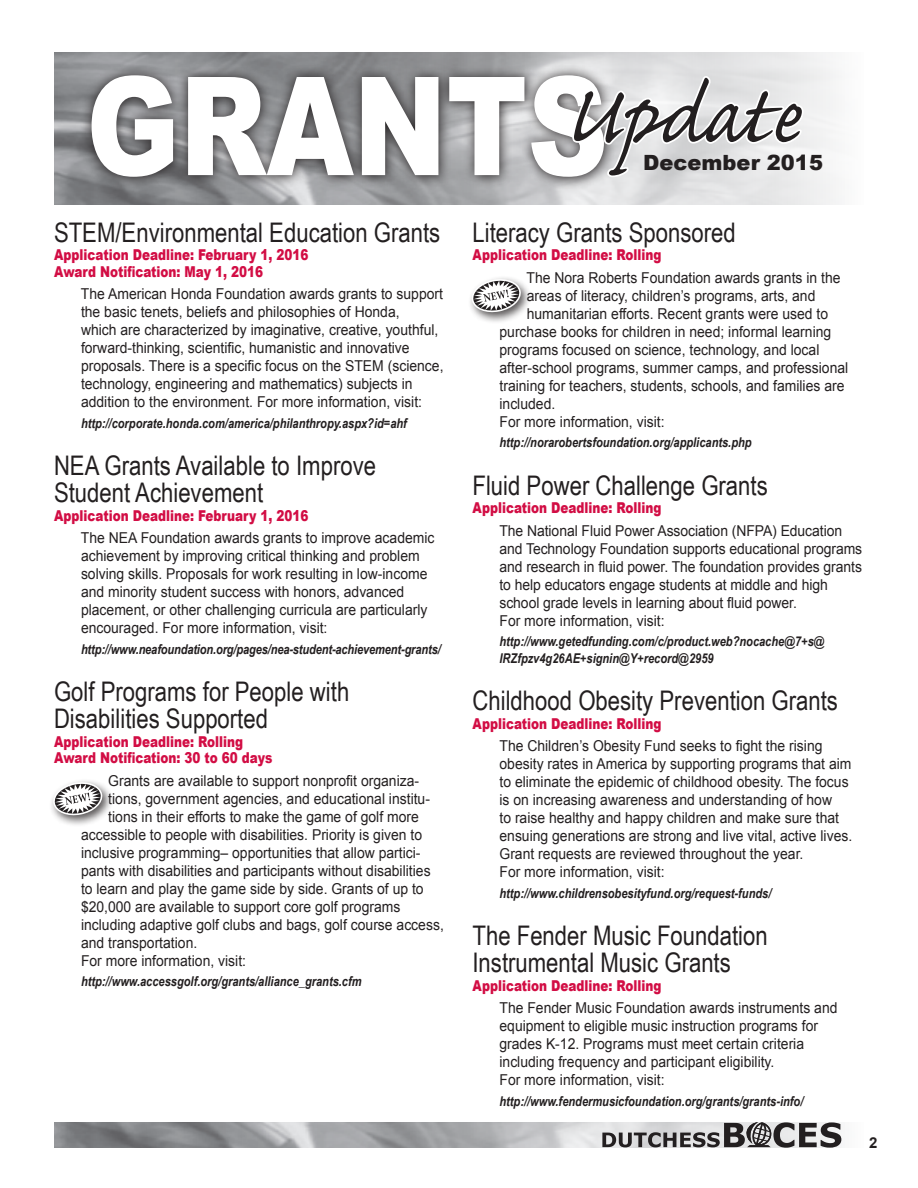
<style>
.page{position:relative;width:918px;height:1188px;background:#fff}
.page>*{position:absolute;margin:0;border:0;box-sizing:border-box;transform-origin:0 0}
.t1{font:105.6px "Caflisch Script Pro";letter-spacing:-.005em;color:#231f20}
.Grant_Name{font:27px/27px "Arial Narrow";color:#231f20}
.t2{font:900 21px "Arial";color:#231f20}
.Description{font:15px/18px "Arial";color:#231f20;scale:.93 1}
.Deadline{font:900 15px/16.5px "Arial";color:#d20d44;scale:.8 1}
.t3{font:700 15px "Arial";color:#231f20}
.URL{font:italic 700 13.5px/16.5px "Arial Narrow";color:#231f20}
</style>
<div class="page">
<img style="left:54px;top:1122px;width:788px;height:25px">
<img style="left:54px;top:53px;width:785px;height:151px">
<svg style="left:80px;top:63px;width:536px;height:126px;background:#96979a"></svg>
<svg style="left:92px;top:75px;width:482px;height:102px"></svg>
<svg style="left:574px;top:73px;width:231px;height:106px"></svg>
<svg style="left:602px;top:1122px;width:239px;height:26px;background:#959395"></svg>
<div style="left:467px;top:274px;width:65px;height:50px;background:#231f20;opacity:.75"></div>
<svg style="left:471px;top:278px;width:50px;height:35px"></svg>
<div style="left:49px;top:778px;width:64px;height:49px;background:#231f20;opacity:.75"></div>
<svg style="left:53px;top:781px;width:50px;height:35px"></svg>
<p class="Grant_Name" style="left:54px;top:218px;width:388px">STEM/Environmental Education Grants</p>
<p class="Deadline" style="left:54px;top:246px;width:320px">Application Deadline: February 1, 2016<br>Award Notification: May 1, 2016</p>
<p class="Description" style="left:81px;top:285px;width:391px">The American Honda Foundation awards grants to support the basic tenets, beliefs and philosophies of Honda,<br>which are characterized by imaginative, creative, youthful, forward-thinking, scientific, humanistic and innovative proposals. There is a specific focus on the STEM (science, technology, engineering and mathematics) subjects in addition to the environment. For more information, visit:</p>
<p class="URL" style="left:81px;top:414px;width:327px">http://corporate.honda.com/america/philanthropy.aspx?id=ahf</p>
<p class="Grant_Name" style="left:54px;top:451px;width:324px">NEA Grants Available to Improve<br>Student Achievement</p>
<p class="Deadline" style="left:54px;top:507px;width:320px">Application Deadline: February 1, 2016</p>
<p class="Description" style="left:81px;top:529px;width:382px">The NEA Foundation awards grants to improve academic achievement by improving critical thinking and problem solving skills. Proposals for work resulting in low-income and minority student success with honors, advanced placement, or other challenging curricula are particularly encouraged. For more information, visit:</p>
<p class="URL" style="left:81px;top:640px;width:361px">http://www.neafoundation.org/pages/nea-student-achievement-grants/</p>
<p class="Grant_Name" style="left:54px;top:677px;width:297px">Golf Programs for People with<br>Disabilities Supported</p>
<p class="Deadline" style="left:54px;top:733px;width:275px">Application Deadline: Rolling<br>Award Notification: 30 to 60 days</p>
<p class="Description" style="left:108px;top:772px;width:336px">Grants are available to support nonprofit organiza-</p>
<p class="Description" style="left:108px;top:790px;width:348px">tions, government agencies, and educational institu-</p>
<p class="Description" style="left:108px;top:808px;width:336px">tions in their efforts to make the game of golf more</p>
<p class="Description" style="left:81px;top:826px;width:368px">accessible to people with disabilities. Priority is given to</p>
<p class="Description" style="left:81px;top:844px;width:367px">inclusive programming– opportunities that allow partici-</p>
<p class="Description" style="left:81px;top:862px;width:377px">pants with disabilities and participants without disabilities</p>
<p class="Description" style="left:81px;top:880px;width:370px">to learn and play the game side by side. Grants of up to</p>
<p class="Description" style="left:81px;top:898px;width:345px">$20,000 are available to support core golf programs</p>
<p class="Description" style="left:81px;top:916px;width:392px">including adaptive golf clubs and bags, golf course access,</p>
<p class="Description" style="left:81px;top:934px;width:127px">and transportation.</p>
<p class="Description" style="left:81px;top:952px;width:179px">For more information, visit:</p>
<p class="URL" style="left:81px;top:973px;width:282px">http://www.accessgolf.org/grants/alliance_grants.cfm</p>
<h1 class="t1" style="left:563px;top:61px;width:240px">Update</h1>
<h3 class="t2" style="left:643px;top:147px;width:181px">December 2015</h3>
<p class="Grant_Name" style="left:472px;top:218px;width:265px">Literacy Grants Sponsored</p>
<p class="Deadline" style="left:472px;top:246px;width:238px">Application Deadline: Rolling</p>
<p class="Description" style="left:527px;top:268px;width:339px">The Nora Roberts Foundation awards grants in the</p>
<p class="Description" style="left:527px;top:286px;width:312px">areas of literacy, children’s programs, arts, and</p>
<p class="Description" style="left:527px;top:304px;width:326px">humanitarian efforts. Recent grants were used to</p>
<p class="Description" style="left:500px;top:322px;width:358px">purchase books for children in need; informal learning</p>
<p class="Description" style="left:500px;top:340px;width:346px">programs focused on science, technology, and local</p>
<p class="Description" style="left:500px;top:358px;width:377px">after-school programs, summer camps, and professional</p>
<p class="Description" style="left:500px;top:376px;width:373px">training for teachers, students, schools, and families are</p>
<p class="Description" style="left:500px;top:394px;width:62px">included.</p>
<p class="Description" style="left:500px;top:412px;width:179px">For more information, visit:</p>
<p class="URL" style="left:500px;top:434px;width:254px">http://norarobertsfoundation.org/applicants.php</p>
<p class="Grant_Name" style="left:472px;top:471px;width:297px">Fluid Power Challenge Grants</p>
<p class="Deadline" style="left:472px;top:499px;width:238px">Application Deadline: Rolling</p>
<p class="Description" style="left:500px;top:521px;width:392px">The National Fluid Power Association (NFPA) Education and Technology Foundation supports educational programs and research in fluid power. The foundation provides grants to help educators engage students at middle and high school grade levels in learning about fluid power.<br>For more information, visit:</p>
<p class="URL" style="left:500px;top:633px;width:327px">http://www.getedfunding.com/c/product.web?nocache@7+s@<br>IRZfpzv4g26AE+signin@Y+record@2959</p>
<p class="Grant_Name" style="left:472px;top:686px;width:367px">Childhood Obesity Prevention Grants</p>
<p class="Deadline" style="left:472px;top:715px;width:238px">Application Deadline: Rolling</p>
<p class="Description" style="left:499px;top:737px;width:381px">The Children’s Obesity Fund seeks to fight the rising obesity rates in America by supporting programs that aim to eliminate the epidemic of childhood obesity. The focus is on increasing awareness and understanding of how<br>to raise healthy and happy children and make sure that ensuing generations are strong and live vital, active lives.<br>Grant requests are reviewed throughout the year.<br>For more information, visit:</p>
<p class="URL" style="left:500px;top:884px;width:273px">http://www.childrensobesityfund.org/request-funds/</p>
<p class="Grant_Name" style="left:472px;top:921px;width:297px">The Fender Music Foundation<br>Instrumental Music Grants</p>
<p class="Deadline" style="left:472px;top:977px;width:238px">Application Deadline: Rolling</p>
<p class="Description" style="left:499px;top:999px;width:365px">The Fender Music Foundation awards instruments and equipment to eligible music instruction programs for grades K-12. Programs must meet certain criteria including frequency and participant eligibility.<br>For more information, visit:</p>
<p class="URL" style="left:500px;top:1092px;width:305px">http://www.fendermusicfoundation.org/grants/grants-info/</p>
<p class="t3" style="left:869px;top:1133px;width:10px">2</p>
</div>
